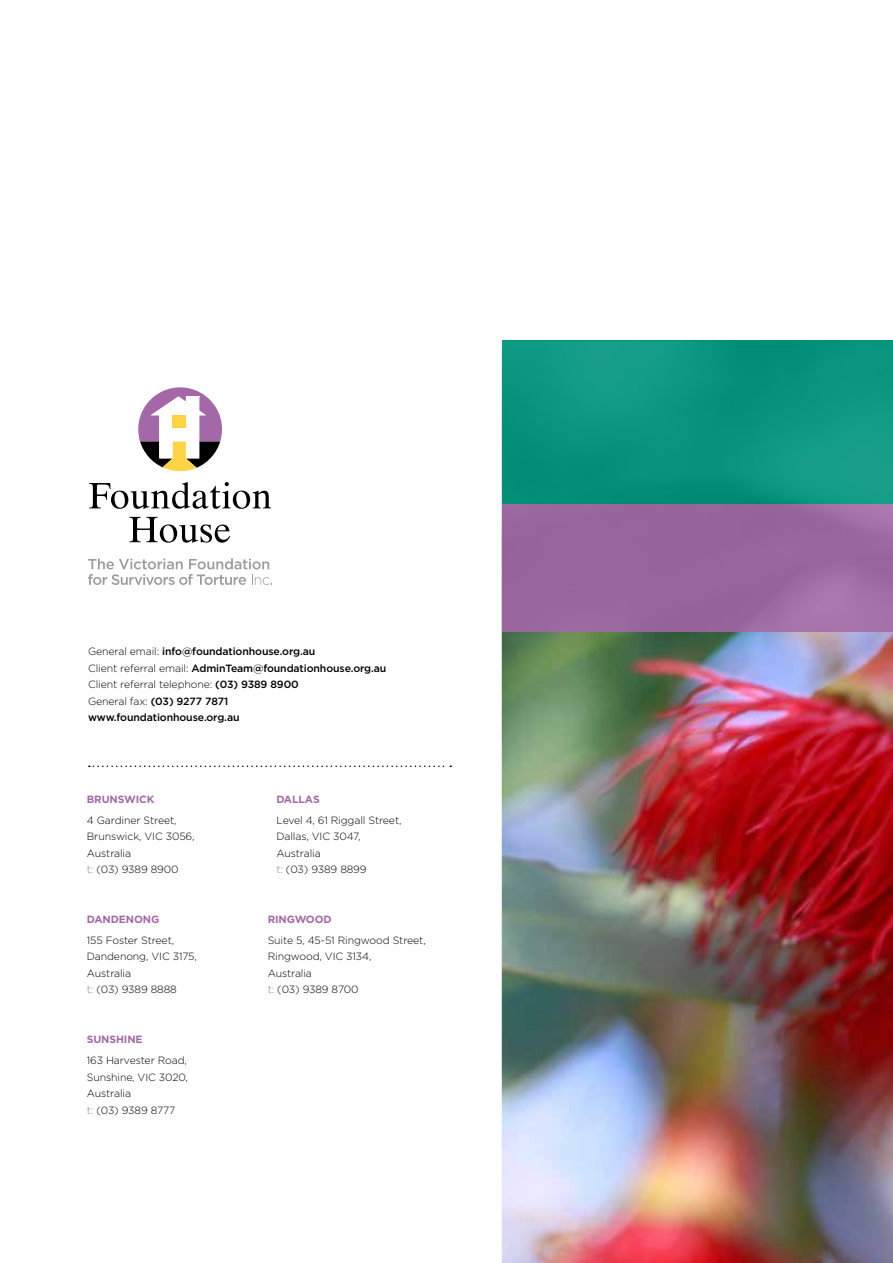
<style>
.page{position:relative;width:893px;height:1263px;background:#fff}
.page>*{position:absolute;margin:0;border:0;box-sizing:border-box;transform-origin:0 0}
.t1{font:300 10.5px/16.5px "Gotham";letter-spacing:-.01em;color:#000}
.t2{font:500 10.5px/16.5px "Gotham";letter-spacing:-.01em;color:#000}
.t3{font:700 10.5px "Gotham";letter-spacing:-.01em;color:#a468a9}
.s1{font-weight:300}
.s2{color:#a468a9}
</style>
<div class="page">
<img style="left:502px;top:631px;width:391px;height:632px">
<div style="left:502px;top:504px;width:391px;height:127px;background:linear-gradient(to right,#956399,#9e6ca3)"></div>
<div style="left:502px;top:341px;width:391px;height:163px;background:#0a957f"></div>
<svg style="left:89px;top:765px;width:362px;height:2px"></svg>
<svg style="left:88px;top:558px;width:184px;height:27px"></svg>
<svg style="left:89px;top:482px;width:182px;height:27px"></svg>
<svg style="left:129px;top:517px;width:101px;height:26px"></svg>
<svg style="left:138px;top:387px;width:84px;height:84px"></svg>
<div style="left:173px;top:415px;width:13px;height:12px;background:#ffd444"></div>
<p class="t2" style="left:88px;top:643px;width:300px"><span class="s1">General email:</span> info@foundationhouse.org.au<br><span class="s1">Client referral email:</span> AdminTeam@foundationhouse.org.au <span class="s1">Client referral telephone:</span> (03) 9389 8900<br><span class="s1">General fax:</span> (03) 9277 7871<br>www.foundationhouse.org.au</p>
<p class="t3" style="left:87px;top:792px;width:69px">BRUNSWICK</p>
<p class="t1" style="left:87px;top:811px;width:109px">4 Gardiner Street,<br>Brunswick, VIC 3056,<br>Australia<br><span class="s2">t:</span> (03) 9389 8900</p>
<p class="t3" style="left:87px;top:912px;width:74px">DANDENONG</p>
<p class="t1" style="left:87px;top:932px;width:112px">155 Foster Street,<br>Dandenong, VIC 3175,<br>Australia<br><span class="s2">t:</span> (03) 9389 8888</p>
<p class="t3" style="left:87px;top:1032px;width:57px">SUNSHINE</p>
<p class="t1" style="left:87px;top:1052px;width:103px">163 Harvester Road,<br>Sunshine, VIC 3020,<br>Australia<br><span class="s2">t:</span> (03) 9389 8777</p>
<p class="t3" style="left:276px;top:792px;width:45px">DALLAS</p>
<p class="t1" style="left:276px;top:811px;width:127px">Level 4, 61 Riggall Street,<br>Dallas, VIC 3047,<br>Australia<br><span class="s2">t:</span> (03) 9389 8899</p>
<p class="t3" style="left:268px;top:912px;width:66px">RINGWOOD</p>
<p class="t1" style="left:268px;top:932px;width:160px">Suite 5, 45-51 Ringwood Street,<br>Ringwood, VIC 3134,<br>Australia<br><span class="s2">t:</span> (03) 9389 8700</p>
</div>
